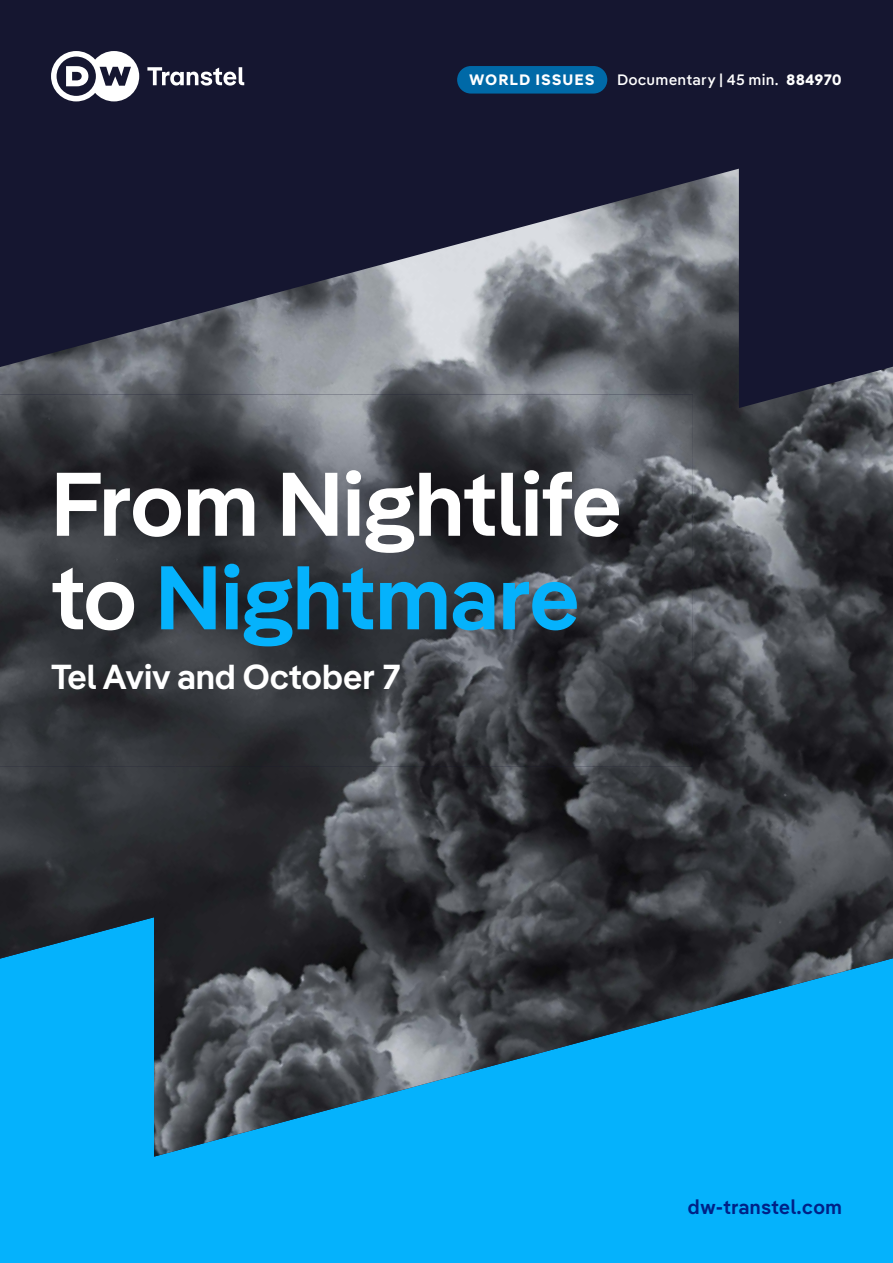
<style>
.page{position:relative;width:893px;height:1263px;background:#fff}
.page>*{position:absolute;margin:0;border:0;box-sizing:border-box;transform-origin:0 0}
.t1{font:600 90px/93.4px "DW Pangea";letter-spacing:-.015em;color:#fff}
.t2{font:600 34.5px "DW Pangea";color:#fff}
.t3{font:600 19.5px "DW Pangea Text";color:#002186}
.t4{font:500 15px "DW Pangea Text";letter-spacing:.015em;color:#fff}
.t5{font:700 15px "DW Pangea Text";letter-spacing:.06em;color:#fff}
.s1{font-weight:700}
.s2{color:#05b2fc}
</style>
<div class="page">
<div style="left:0;top:570px;width:893px;height:693px;background:#05b2fc"></div>
<div style="left:0;top:0;width:893px;height:876px;background:#151630"></div>
<img style="left:0;top:169px;width:893px;height:987px">
<img style="left:0;top:395px;width:97px;height:117px">
<img style="left:97px;top:395px;width:85px;height:117px">
<img style="left:0;top:512px;width:182px;height:64px">
<img style="left:182px;top:395px;width:511px;height:372px">
<img style="left:0;top:576px;width:204px;height:191px">
<img style="left:0;top:703px;width:85px;height:64px">
<img style="left:267px;top:395px;width:426px;height:318px">
<img style="left:352px;top:395px;width:341px;height:254px">
<img style="left:437px;top:395px;width:256px;height:190px">
<img style="left:174px;top:728px;width:82px;height:39px">
<img style="left:523px;top:395px;width:170px;height:127px">
<img style="left:608px;top:395px;width:85px;height:63px">
<img style="left:434px;top:689px;width:142px;height:78px">
<img style="left:564px;top:751px;width:32px;height:16px">
<div style="left:457px;top:66px;width:150px;height:28px;background:#0069a7;border-radius:14px"></div>
<svg style="left:51px;top:51px;width:193px;height:50px"></svg>
<p class="t5" style="left:469px;top:71px;width:127px">WORLD ISSUES</p>
<p class="t4" style="left:617px;top:71px;width:226px">Documentary | 45 min. <span class="s1">884970</span></p>
<p class="t1" style="left:51px;top:458px;width:572px">From Nightlife to <span class="s2">Nightmare</span></p>
<p class="t2" style="left:51px;top:657px;width:353px">Tel Aviv and October 7</p>
<p class="t3" style="left:688px;top:1196px;width:156px">dw-transtel.com</p>
</div>
